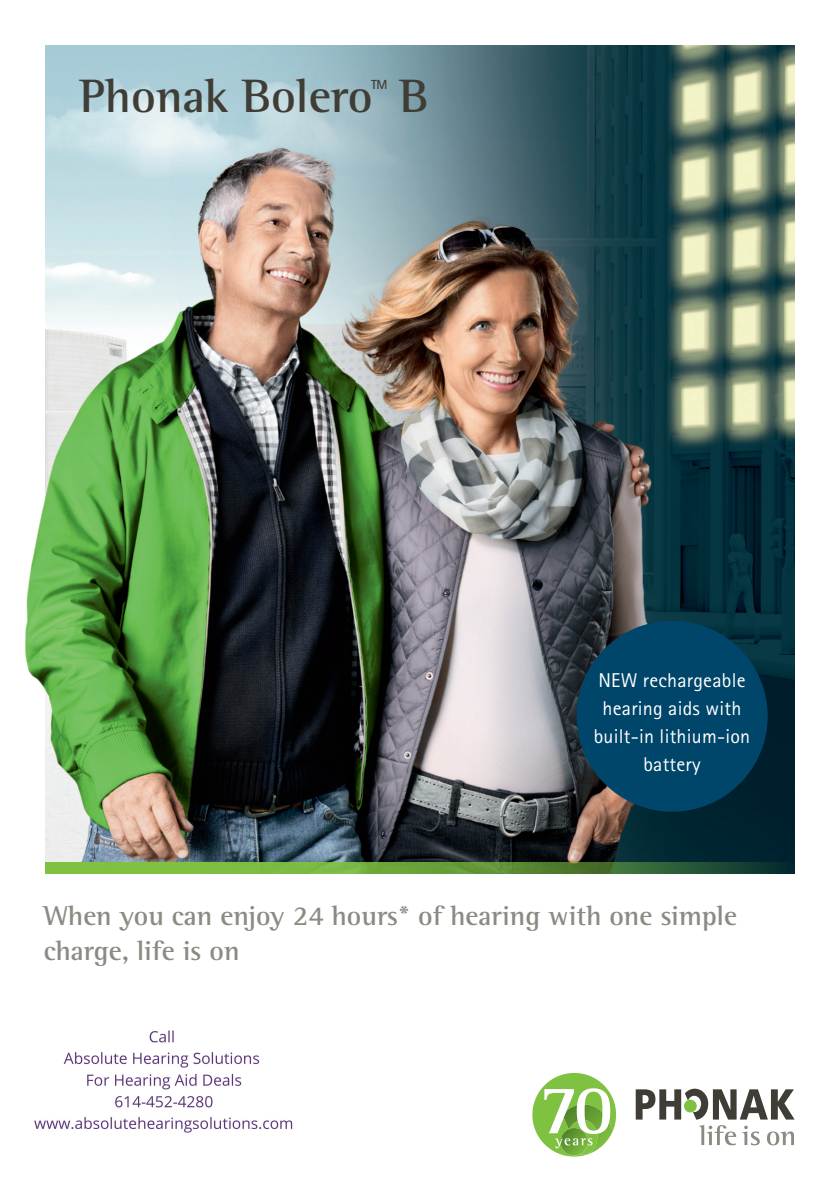
<style>
.page{position:relative;width:840px;height:1191px;background:#fff}
.page>*{position:absolute;margin:0;border:0;box-sizing:border-box;transform-origin:0 0}
.PHO_Main_Chapter_tit{font:700 48px "Rotis Semi Serif Pro";color:#3f3d36}
.PHO_Lead_Quote_14pt{font:700 28px/35px "Rotis Semi Serif Pro";color:#8b8b83}
.PHO_Bodycopy_10pt_Bl{font:20px/28px "Rotis Sans Serif Pro";letter-spacing:.01em;color:#fff;text-align:center}
.PHO_Main_Chapter_tit-2{font:700 13.2px "Rotis Sans Serif Pro";color:#3f3d36}
</style>
<div class="page">
<img style="left:45px;top:45px;width:749px;height:817px">
<img style="left:25px;top:117px;width:685px;height:745px">
<svg style="left:45px;top:862px;width:749px;height:11px"></svg>
<svg style="left:532px;top:1073px;width:83px;height:83px"></svg>
<svg style="left:635px;top:1088px;width:159px;height:31px"></svg>
<svg style="left:699px;top:1125px;width:36px;height:20px"></svg>
<svg style="left:742px;top:1125px;width:17px;height:20px"></svg>
<svg style="left:767px;top:1131px;width:26px;height:14px"></svg>
<div style="left:576px;top:621px;width:191px;height:190px;background:#00466a;border-radius:50%"></div>
<img style="left:34px;top:1030px;width:259px;height:103px">
<p class="PHO_Main_Chapter_tit" style="left:79px;top:66px;width:295px">Phonak Bolero</p>
<p class="PHO_Main_Chapter_tit-2" style="left:371px;top:76px;width:18px">TM</p>
<p class="PHO_Main_Chapter_tit" style="left:399px;top:66px;width:31px">B</p>
<p class="PHO_Bodycopy_10pt_Bl" style="left:593px;top:666px;width:158px">NEW rechargeable hearing aids with built-in lithium-ion</p>
<p class="PHO_Bodycopy_10pt_Bl" style="left:643px;top:750px;width:59px">battery</p>
<p class="PHO_Lead_Quote_14pt" style="left:44px;top:898px;width:694px">When you can enjoy 24 hours* of hearing with one simple charge, life is on</p>
</div>
